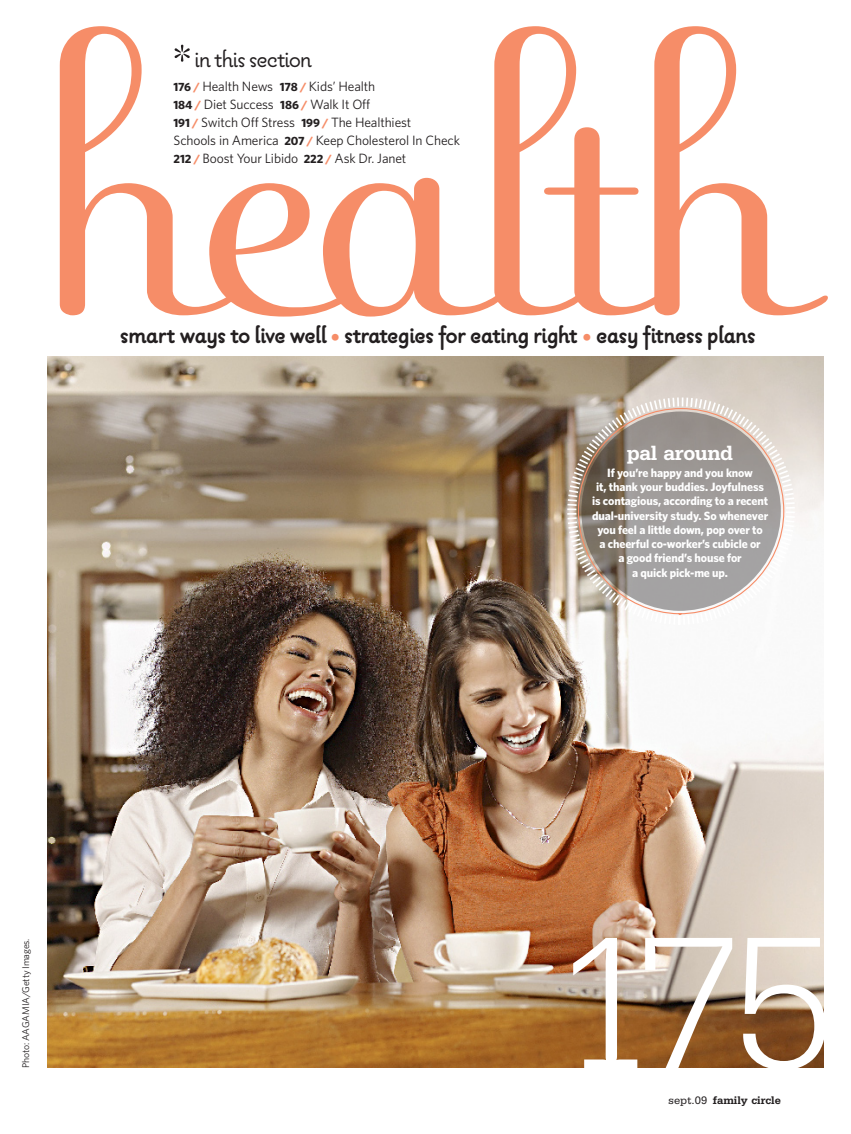
<style>
.page{position:relative;width:851px;height:1134px;background:#fff}
.page>*{position:absolute;margin:0;border:0;box-sizing:border-box;transform-origin:0 0}
.t1{font:420.9px "Fling Let Plain";letter-spacing:-.01em;color:#f68d68}
.t2{font:300 195.45px "Serifa BEFOP";color:#fff}
.t3{font:700 27px "Pauline";letter-spacing:-.01em;color:#231f20}
.t4{font:25.5px "Pauline";letter-spacing:-.01em;color:#231f20}
.t5{font:500 21px "Serifa BEFOP";letter-spacing:-.02em;color:#fff}
.t6{font:13.5px/18px "Whitney";letter-spacing:-.01em;color:#231f20}
.t7{font:700 12px/14.2px "Whitney";letter-spacing:-.01em;color:#fff;text-align:center}
.t8{font:500 11.25px "Serifa BEFOP";letter-spacing:-.005em;color:#231f20}
.t9{font:9.75px "Whitney";letter-spacing:-.015em;color:#231f20}
.s1{color:#f68d68}
.s2{font-family:"Fling Let Plain";font-size:55.5px}
.s3{font-weight:700;font-size:12px}
.s4{font-weight:700;font-size:12px;color:#f68d68}
.s5{font-weight:400}
</style>
<div class="page">
<img style="left:47px;top:356px;width:776px;height:711px">
<svg style="left:565px;top:396px;width:231px;height:231px"></svg>
<p class="t1" style="left:30px;top:-72px;width:767px">health</p>
<p class="t3" style="left:120px;top:318px;width:637px">smart ways to live well <span class="s1">•</span> strategies for eating right <span class="s1">•</span> easy fitness plans</p>
<p class="t4" style="left:169px;top:44px;width:144px"><span class="s2">*</span>in this section</p>
<p class="t6" style="left:173px;top:77px;width:288px"><span class="s3">176</span> <span class="s4">/</span> Health News <span class="s3">178</span> <span class="s4">/</span> Kids’ Health<br><span class="s3">184</span> <span class="s4">/</span> Diet Success <span class="s3">186</span> <span class="s4">/</span> Walk It Off<br><span class="s3">191</span> <span class="s4">/</span> Switch Off Stress <span class="s3">199</span> <span class="s4">/</span> The Healthiest<br>Schools in America <span class="s3">207</span> <span class="s4">/</span> Keep Cholesterol In Check <span class="s3">212</span> <span class="s4">/</span> Boost Your Libido <span class="s3">222</span> <span class="s4">/</span> Ask Dr. Janet</p>
<p class="t5" style="left:627px;top:441px;width:108px">pal around</p>
<p class="t7" style="left:592px;top:465px;width:178px">If you’re happy and you know<br>it, thank your buddies. Joyfulness is contagious, according to a recent dual-university study. So whenever you feel a little down, pop over to<br>a cheerful co-worker’s cubicle or<br>a good friend’s house for<br>a quick pick-me up.</p>
<p class="t9" style="left:20px;top:1068px;width:131px;rotate:-90deg">Photo: AAGAMIA/Getty Images.</p>
<p class="t2" style="left:556px;top:895px;width:279px">175</p>
<p class="t8" style="left:668px;top:1094px;width:114px"><span class="s5">sept.09</span> family circle</p>
</div>
